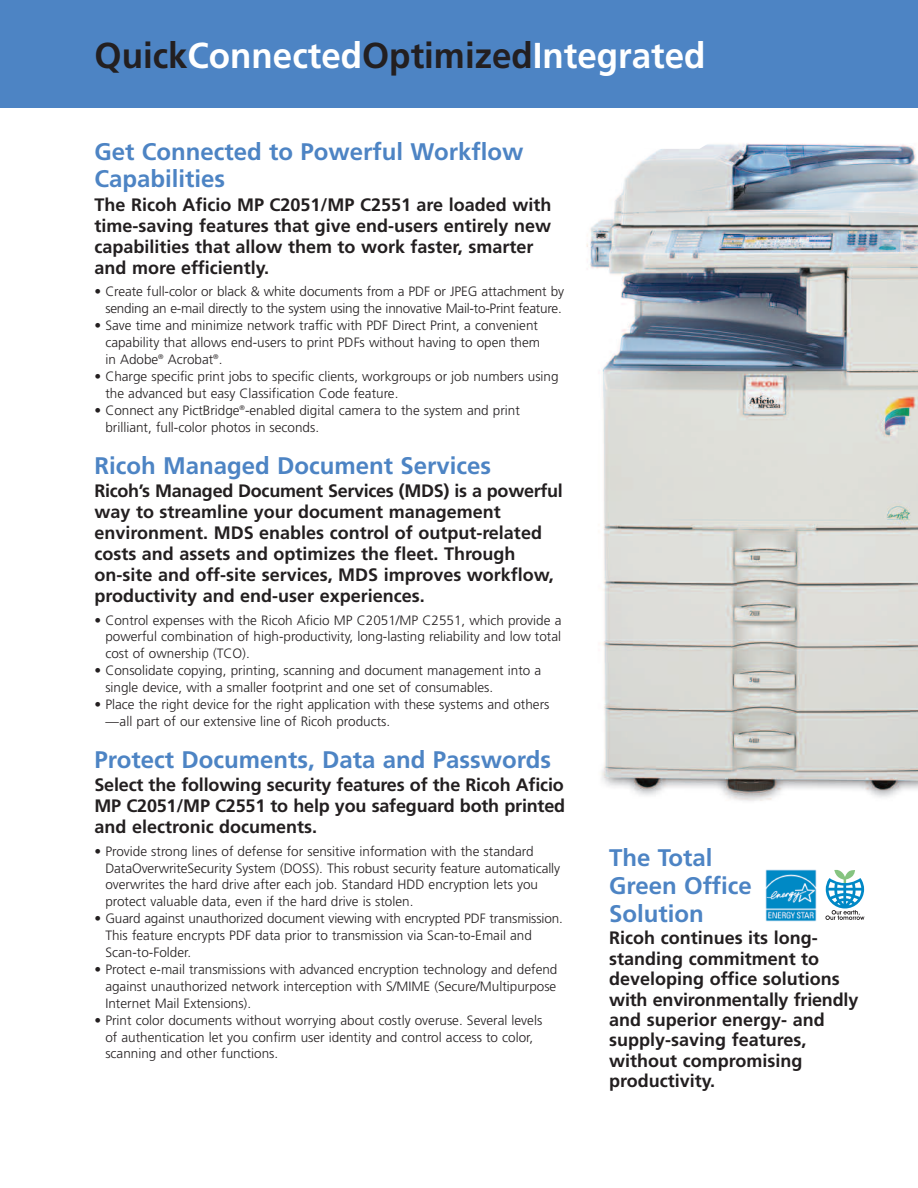
<style>
.page{position:relative;width:918px;height:1188px;background:#fff}
.page>*{position:absolute;margin:0;border:0;box-sizing:border-box;transform-origin:0 0}
.t1{font:700 36px "Frutiger";color:#fff}
.t2{font:700 24px/27.8px "Frutiger";color:#4d84c4}
.t3{font:700 18px/21px "Frutiger";color:#231f20}
.t4{font:300 13.5px/16.8px "Frutiger";color:#231f20}
.s1{color:#231f20}
</style>
<div class="page">
<img style="left:586px;top:143px;width:332px;height:658px">
<div style="left:0;top:0;width:918px;height:108px;background:#4d84c4"></div>
<svg style="left:825px;top:870px;width:39px;height:50px"></svg>
<img style="left:765px;top:869px;width:51px;height:52px">
<h1 class="t1" style="left:94px;top:40px;width:613px"><span class="s1">Quick</span>Connected<span class="s1">Optimized</span>Integrated</h1>
<h2 class="t2" style="left:94px;top:139px;width:430px">Get Connected to Powerful Workflow<br>Capabilities</h2>
<h3 class="t3" style="left:94px;top:195px;width:458px">The Ricoh Aficio MP C2051/MP C2551 are loaded with time-saving features that give end-users entirely new capabilities that allow them to work faster, smarter and more efficiently.</h3>
<p class="t4" style="left:94px;top:284px;width:471px;text-align:right">• Create full-color or black &amp; white documents from a PDF or JPEG attachment by sending an e-mail directly to the system using the innovative Mail-to-Print feature.</p>
<p class="t4" style="left:105px;top:318px;width:436px;text-indent:-11px">• Save time and minimize network traffic with PDF Direct Print, a convenient capability that allows end-users to print PDFs without having to open them in Adobe<sup>®</sup> Acrobat<sup>®</sup>.</p>
<p class="t4" style="left:105px;top:369px;width:455px;text-indent:-11px">• Charge specific print jobs to specific clients, workgroups or job numbers using the advanced but easy Classification Code feature.</p>
<p class="t4" style="left:105px;top:403px;width:416px;text-indent:-11px">• Connect any PictBridge<sup>®</sup>-enabled digital camera to the system and print brilliant, full-color photos in seconds.</p>
<h2 class="t2" style="left:94px;top:453px;width:398px">Ricoh Managed Document Services</h2>
<p class="t3" style="left:94px;top:482px;width:470px">Ricoh’s Managed Document Services (MDS) is a powerful way to streamline your document management environment. MDS enables control of output-related costs and assets and optimizes the fleet. Through on-site and off-site services, MDS improves workflow, productivity and end-user experiences.</p>
<p class="t4" style="left:105px;top:613px;width:458px;text-align:justify;text-indent:-11px">• Control expenses with the Ricoh Aficio MP C2051/MP C2551, which provide a powerful combination of high-productivity, long-lasting reliability and low total cost of ownership (TCO).</p>
<p class="t4" style="left:105px;top:663px;width:437px;text-indent:-11px">• Consolidate copying, printing, scanning and document management into a single device, with a smaller footprint and one set of consumables.</p>
<p class="t4" style="left:105px;top:697px;width:446px;text-indent:-11px">• Place the right device for the right application with these systems and others —all part of our extensive line of Ricoh products.</p>
<h2 class="t2" style="left:94px;top:748px;width:458px">Protect Documents, Data and Passwords</h2>
<h3 class="t3" style="left:94px;top:776px;width:472px;text-align:justify">Select the following security features of the Ricoh Aficio MP C2051/MP C2551 to help you safeguard both printed and electronic documents.</h3>
<p class="t4" style="left:105px;top:844px;width:456px;text-indent:-11px">• Provide strong lines of defense for sensitive information with the standard DataOverwriteSecurity System (DOSS). This robust security feature automatically overwrites the hard drive after each job. Standard HDD encryption lets you protect valuable data, even if the hard drive is stolen.</p>
<p class="t4" style="left:105px;top:911px;width:459px;text-indent:-11px">• Guard against unauthorized document viewing with encrypted PDF transmission.<br>This feature encrypts PDF data prior to transmission via Scan-to-Email and<br>Scan-to-Folder.</p>
<p class="t4" style="left:105px;top:962px;width:454px;text-align:justify;text-indent:-11px">• Protect e-mail transmissions with advanced encryption technology and defend against unauthorized network interception with S/MIME (Secure/Multipurpose Internet Mail Extensions).</p>
<p class="t4" style="left:105px;top:1013px;width:438px;text-indent:-11px">• Print color documents without worrying about costly overuse. Several levels of authentication let you confirm user identity and control access to color, scanning and other functions.</p>
<h2 class="t2" style="left:609px;top:846px;width:144px">The Total<br>Green Office<br>Solution</h2>
<h3 class="t3" style="left:609px;top:929px;width:251px;line-height:20.4px">Ricoh continues its long&shy;standing commitment to developing office solutions with environmentally friendly and superior energy- and supply-saving features, without compromising productivity.</h3>
</div>
